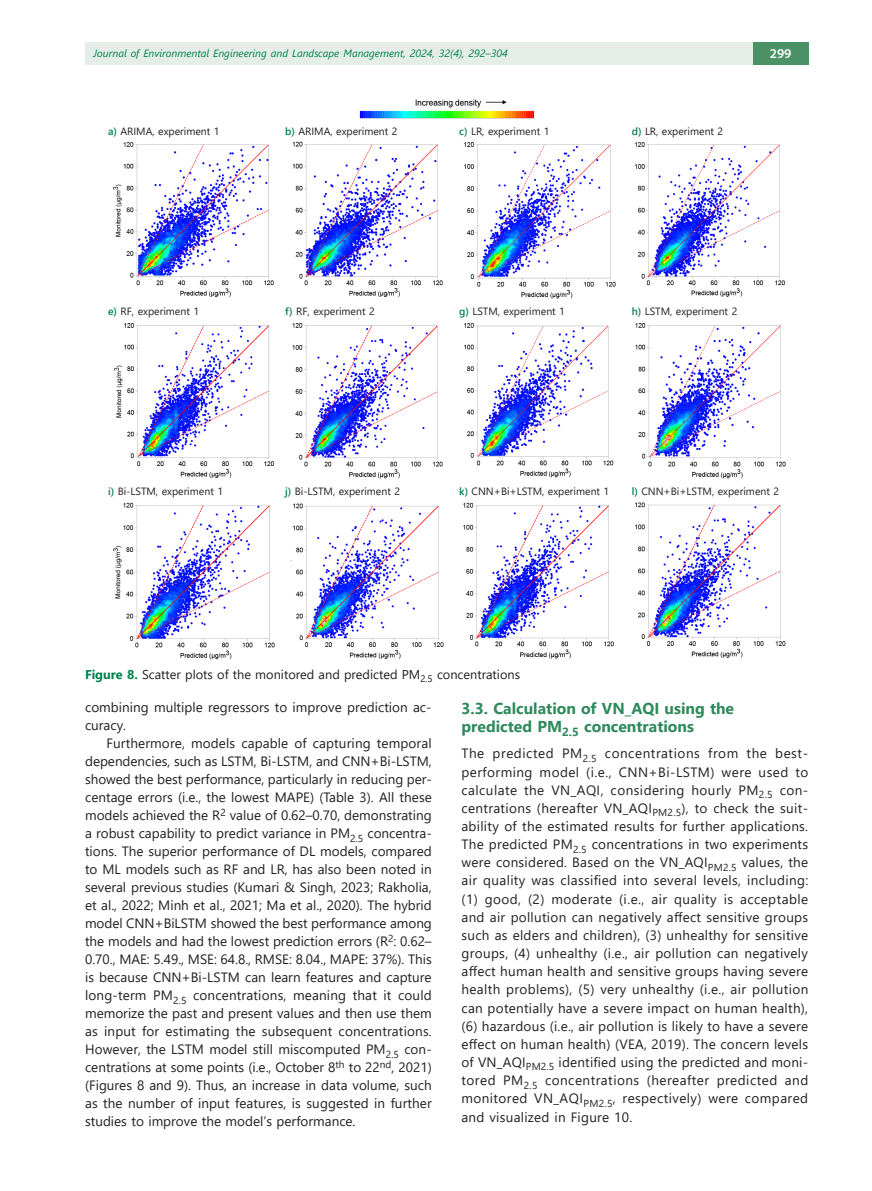
<style>
.page{position:relative;width:872px;height:1191px;background:#fff}
.page>*{position:absolute;margin:0;border:0;box-sizing:border-box;transform-origin:0 0}
.t1{font:700 15.75px/18px "Segoe UI";color:#2e8a5a}
.t2{font:13.5px/18px "Segoe UI";color:#231f20;text-align:justify}
.t3{font:600 13.5px "Myriad Pro";color:#fff}
.t4{font:12.75px "Segoe UI";color:#231f20}
.t5{font:10.5px "Segoe UI";color:#231f20}
.t6{font:italic 10.5px "Segoe UI";color:#01824c}
.s1{font-weight:600;color:#01824c}
.s2{font-weight:700;color:#01824c}
</style>
<div class="page">
<div style="left:85px;top:43px;width:668px;height:22px;background:#e5ede8"></div>
<div style="left:753px;top:43px;width:55px;height:22px;background:#4b9267"></div>
<img style="left:113px;top:99px;width:673px;height:561px">
<p class="t6" style="left:94px;top:43px;width:416px">Journal of Environmental Engineering and Landscape Management, 2024, 32(4), 292–304</p>
<p class="t3" style="left:769px;top:45px;width:23px">299</p>
<p class="t5" style="left:108px;top:122px;width:113px"><span class="s1">a)</span> ARIMA, experiment 1</p>
<p class="t5" style="left:285px;top:122px;width:114px"><span class="s1">b)</span> ARIMA, experiment 2</p>
<p class="t5" style="left:459px;top:122px;width:92px"><span class="s1">c)</span> LR, experiment 1</p>
<p class="t5" style="left:631px;top:122px;width:93px"><span class="s1">d)</span> LR, experiment 2</p>
<p class="t5" style="left:108px;top:302px;width:92px"><span class="s1">e)</span> RF, experiment 1</p>
<p class="t5" style="left:285px;top:302px;width:91px"><span class="s1">f)</span> RF, experiment 2</p>
<p class="t5" style="left:459px;top:302px;width:107px"><span class="s1">g)</span> LSTM, experiment 1</p>
<p class="t5" style="left:631px;top:302px;width:107px"><span class="s1">h)</span> LSTM, experiment 2</p>
<p class="t5" style="left:108px;top:482px;width:116px"><span class="s1">i)</span> Bi-LSTM, experiment 1</p>
<p class="t5" style="left:285px;top:482px;width:116px"><span class="s1">j)</span> Bi-LSTM, experiment 2</p>
<p class="t5" style="left:459px;top:482px;width:152px"><span class="s1">k)</span> CNN+Bi+LSTM, experiment 1</p>
<p class="t5" style="left:631px;top:482px;width:149px"><span class="s1">l)</span> CNN+Bi+LSTM, experiment 2</p>
<p class="t4" style="left:85px;top:662px;width:436px"><span class="s2">Figure 8.</span> Scatter plots of the monitored and predicted PM<sub>2.5</sub> concentrations</p>
<p class="t2" style="left:85px;top:697px;width:348px">combining multiple regressors to improve prediction ac&shy;curacy.</p>
<p class="t2" style="left:85px;top:733px;width:348px;text-indent:21px">Furthermore, models capable of capturing temporal dependencies, such as LSTM, Bi-LSTM, and CNN+Bi-LSTM, showed the best performance, particularly in reducing per&shy;centage errors (i.e., the lowest MAPE) (Table 3). All these models achieved the R<sup>2</sup> value of 0.62–0.70, demonstrating a robust capability to predict variance in PM<sub>2.5</sub> concentra&shy;tions. The superior performance of DL models, compared to ML models such as RF and LR, has also been noted in several previous studies (Kumari &amp; Singh, 2023; Rakholia, et al., 2022; Minh et al., 2021; Ma et al., 2020). The hybrid model CNN+BiLSTM showed the best performance among the models and had the lowest prediction errors (R<sup>2</sup>: 0.62– 0.70., MAE: 5.49., MSE: 64.8., RMSE: 8.04., MAPE: 37%). This is because CNN+Bi-LSTM can learn features and capture long-term PM<sub>2.5</sub> concentrations, meaning that it could memorize the past and present values and then use them as input for estimating the subsequent concentrations.<br>However, the LSTM model still miscomputed PM<sub>2.5</sub> con&shy;centrations at some points (i.e., October 8<sup>th</sup> to 22<sup>nd</sup>, 2021) (Figures 8 and 9). Thus, an increase in data volume, such as the number of input features, is suggested in further studies to improve the model’s performance.</p>
<p class="t1" style="left:461px;top:698px;width:274px">3.3. Calculation of VN_AQI using the predicted PM<sub>2.5</sub> concentrations</p>
<p class="t2" style="left:461px;top:743px;width:348px">The predicted PM<sub>2.5</sub> concentrations from the best&shy;performing model (i.e., CNN+Bi-LSTM) were used to calculate the VN_AQI, considering hourly PM<sub>2.5</sub> con&shy;centrations (hereafter VN_AQI<sub>PM2.5</sub>), to check the suit&shy;ability of the estimated results for further applications.<br>The predicted PM<sub>2.5</sub> concentrations in two experiments were considered. Based on the VN_AQI<sub>PM2.5</sub> values, the air quality was classified into several levels, including: (1) good, (2) moderate (i.e., air quality is acceptable and air pollution can negatively affect sensitive groups such as elders and children), (3) unhealthy for sensitive groups, (4) unhealthy (i.e., air pollution can negatively affect human health and sensitive groups having severe health problems), (5) very unhealthy (i.e., air pollution can potentially have a severe impact on human health), (6) hazardous (i.e., air pollution is likely to have a severe effect on human health) (VEA, 2019). The concern levels of VN_AQI<sub>PM2.5</sub> identified using the predicted and moni&shy;tored PM<sub>2.5</sub> concentrations (hereafter predicted and monitored VN_AQI<sub>PM2.5</sub>, respectively) were compared and visualized in Figure 10.</p>
</div>
